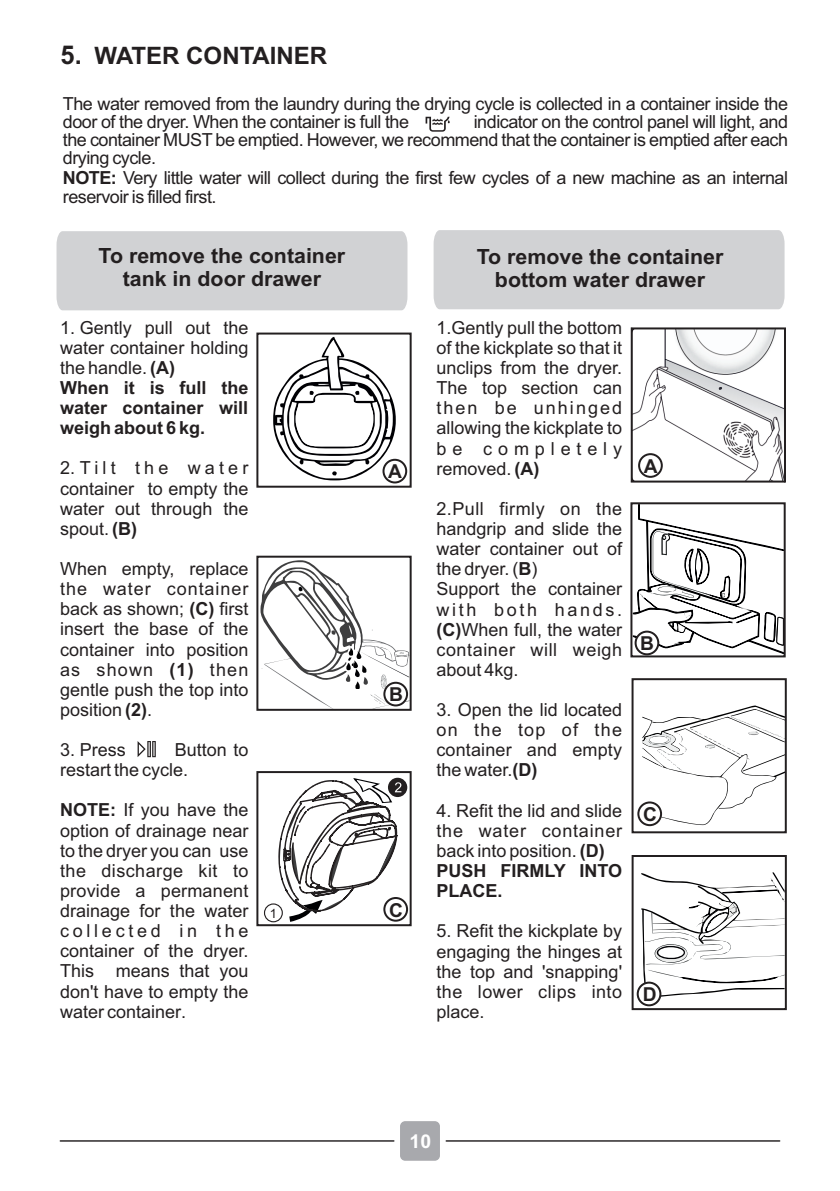
<style>
.page{position:relative;width:840px;height:1191px;background:#fff}
.page>*{position:absolute;margin:0;border:0;box-sizing:border-box;transform-origin:0 0}
.t1{font:700 24px "Arial";color:#231f20}
.t2{font:700 21px/23.4px "Arial";color:#231f20;text-align:center}
.t3{font:700 19.2px "Arial";color:#231f20}
.t4{font:700 19px "Arial";color:#fff}
.t5{font:18px/20.2px "Arial";color:#231f20;text-align:justify}
.t6{font:18px/18px "Arial";letter-spacing:-.03em;color:#231f20}
.t7{font:700 18px/20.2px "Arial";color:#231f20}
.t8{font:12.8px "Arial";color:#231f20}
.s1{font-size:26px}
.s2{font-weight:700}
.s3{font-weight:400}
</style>
<div class="page">
<svg style="left:425px;top:117px;width:24px;height:15px"></svg>
<div style="left:56px;top:231px;width:351px;height:79px;background:#d1d2d4"></div>
<div style="left:433px;top:230px;width:351px;height:79px;background:#d1d2d4"></div>
<svg style="left:137px;top:741px;width:19px;height:16px"></svg>
<div style="left:256px;top:332px;width:155px;height:156px;border:2px solid #231f20"></div>
<svg style="left:273px;top:337px;width:122px;height:143px"></svg>
<div style="left:382px;top:459px;width:25px;height:24px;background:#fff;border:2px solid #231f20;border-radius:50%"></div>
<svg style="left:256px;top:555px;width:156px;height:156px"></svg>
<div style="left:383px;top:682px;width:25px;height:24px;background:#fff;border:2px solid #231f20;border-radius:50%"></div>
<div style="left:256px;top:771px;width:155px;height:155px;border:2px solid #231f20"></div>
<div style="left:264px;top:903px;width:19px;height:19px;border:1px solid #231f20;border-radius:50%"></div>
<svg style="left:278px;top:777px;width:129px;height:145px"></svg>
<div style="left:383px;top:897px;width:25px;height:24px;background:#fff;border:2px solid #231f20;border-radius:50%"></div>
<hr style="left:60px;top:1140px;width:333px;height:1px;background:#231f20">
<hr style="left:446px;top:1140px;width:333px;height:1px;background:#231f20">
<div style="left:400px;top:1121px;width:39px;height:39px;background:#a8a9ad;border-radius:5px"></div>
<svg style="left:633px;top:505px;width:149px;height:149px"></svg>
<div style="left:630px;top:502px;width:155px;height:155px;border:2px solid #231f20"></div>
<svg style="left:642px;top:705px;width:141px;height:122px"></svg>
<div style="left:631px;top:678px;width:155px;height:155px;border:2px solid #231f20"></div>
<svg style="left:641px;top:872px;width:142px;height:132px"></svg>
<div style="left:631px;top:855px;width:155px;height:155px;border:2px solid #231f20"></div>
<svg style="left:630px;top:327px;width:155px;height:155px"></svg>
<svg style="left:637px;top:453px;width:25px;height:25px"></svg>
<svg style="left:634px;top:630px;width:25px;height:25px"></svg>
<div style="left:637px;top:801px;width:24px;height:25px;background:#fff;border:2px solid #231f20;border-radius:50%"></div>
<svg style="left:636px;top:981px;width:25px;height:25px"></svg>
<h1 class="t1" style="left:60px;top:46px;width:268px"><span class="s1">5.</span> WATER CONTAINER</h1>
<p class="t6" style="left:63px;top:96px;width:726px">The water removed from the laundry during the drying cycle is collected in a container inside the door of the dryer. When the container is full the</p>
<p class="t5" style="left:63px;top:114px;width:726px;line-height:18px;text-indent:410px">indicator on the control panel will light, and the container MUST be emptied. However, we recommend that the container is emptied after each drying cycle.</p>
<p class="t6" style="left:63px;top:171px;width:726px"><span class="s2">NOTE:</span> Very little water will collect during the first few cycles of a new machine as an internal reservoir is filled first.</p>
<p class="t2" style="left:99px;top:246px;width:248px">To remove the container tank in door drawer</p>
<p class="t2" style="left:476px;top:246px;width:248px">To remove the container bottom water drawer</p>
<p class="t7" style="left:60px;top:319px;width:190px"><span class="s3">1. Gently pull out the water container holding the handle.</span> (A)<br>When it is full the water container will weigh about 6 kg.</p>
<p class="t5" style="left:60px;top:460px;width:190px">2.Tilt the water container to empty the water out through the spout. <span class="s2">(B)</span></p>
<p class="t5" style="left:60px;top:560px;width:190px">When empty, replace the water container back as shown; <span class="s2">(C)</span> first insert the base of the container into position as shown <span class="s2">(1)</span> then gentle push the top into position <span class="s2">(2)</span>.</p>
<p class="t5" style="left:60px;top:741px;width:67px">3. Press</p>
<p class="t5" style="left:436px;top:319px;width:187px">1.Gently pull the bottom of the kickplate so that it unclips from the dryer.<br>The top section can then be unhinged allowing the kickplate to be completely removed. <span class="s2">(A)</span></p>
<p class="t5" style="left:436px;top:500px;width:187px;text-align:left">2.Pull firmly on the handgrip and slide the water container out of the dryer. (<span class="s2">B</span>)<br>Support the container with both hands. <span class="s2">(C)</span>When full, the water container will weigh about 4kg.</p>
<p class="t5" style="left:436px;top:701px;width:187px">3. Open the lid located on the top of the container and empty the water.<span class="s2">(D)</span></p>
<p class="t5" style="left:436px;top:802px;width:187px;text-align:left">4. Refit the lid and slide the water container back into position. <span class="s2">(D)<br>PUSH FIRMLY INTO<br>PLACE.</span></p>
<p class="t5" style="left:436px;top:922px;width:187px">5. Refit the kickplate by engaging the hinges at the top and 'snapping' the lower clips into place.</p>
<p class="t3" style="left:643px;top:459px;width:15px">A</p>
<p class="t3" style="left:388px;top:464px;width:15px">A</p>
<p class="t3" style="left:640px;top:636px;width:15px">B</p>
<p class="t3" style="left:389px;top:687px;width:15px">B</p>
<p class="t5" style="left:60px;top:741px;width:190px;text-indent:115px">Button to restart the cycle.</p>
<p class="t5" style="left:60px;top:801px;width:190px"><span class="s2">NOTE:</span> If you have the option of drainage near to the dryer you can use the discharge kit to provide a permanent drainage for the water collected in the container of the dryer.<br>This means that you don't have to empty the water container.</p>
<p class="t3" style="left:642px;top:807px;width:15px">C</p>
<p class="t8" style="left:270px;top:908px;width:9px">1</p>
<p class="t3" style="left:389px;top:902px;width:15px">C</p>
<p class="t3" style="left:642px;top:987px;width:15px">D</p>
<p class="t4" style="left:409px;top:1134px;width:23px">10</p>
</div>
